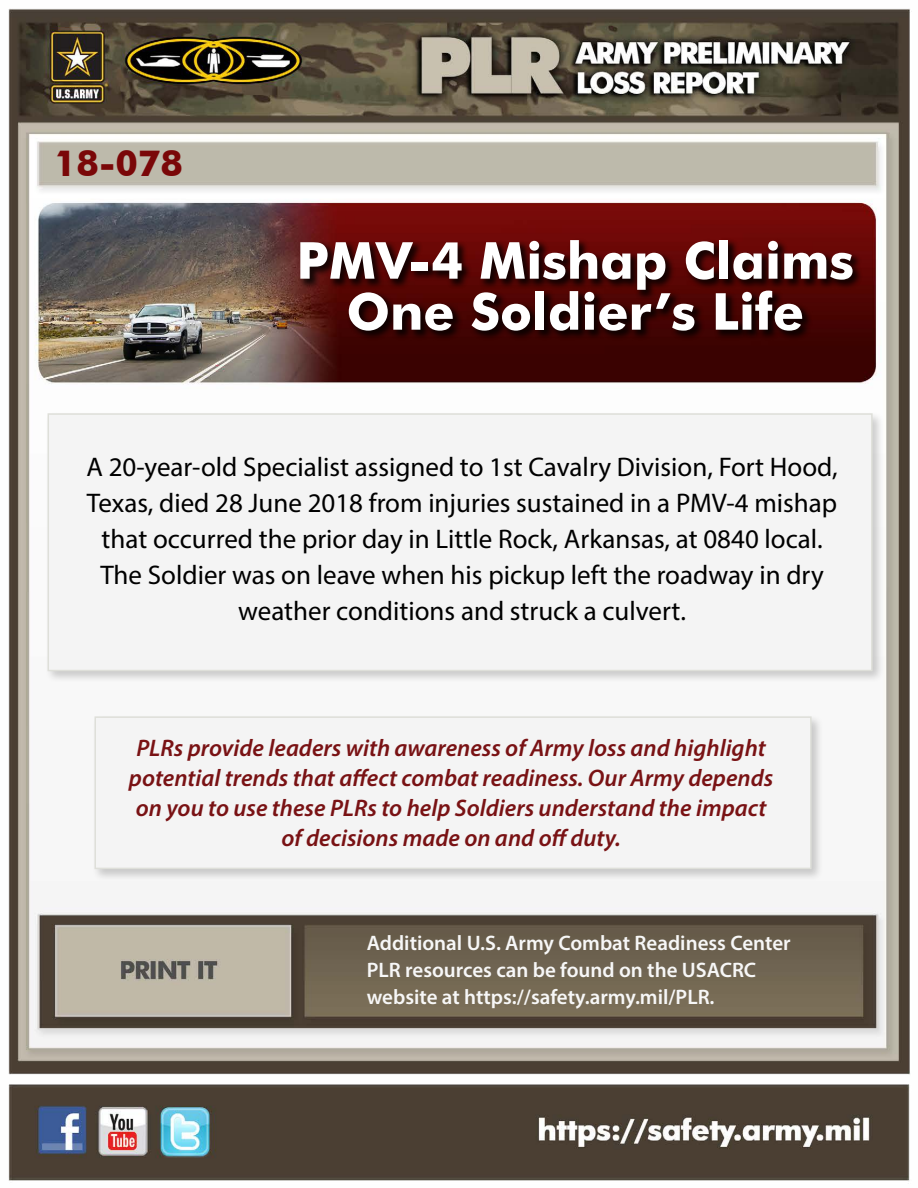
<style>
.page{position:relative;width:918px;height:1188px;background:#fff}
.page>*{position:absolute;margin:0;border:0;box-sizing:border-box;transform-origin:0 0}
.t1{font:700 51px/51px "Futura BT";color:#fff;text-align:center}
.t2{font:700 36px "Futura BT";color:#7a0708}
.t3{font:27px/36px "Myriad Pro";color:#000;text-align:center}
.t4{font:italic 600 24px/30px "Myriad Pro";color:#791214;text-align:center}
.t5{font:600 21px/27px "Myriad Pro";color:#f7f7f7}
</style>
<div class="page">
<img style="left:8px;top:9px;width:902px;height:1172px">
<div style="left:45px;top:410px;width:840px;height:274px;background:#000;opacity:.2"></div>
<div style="left:48px;top:413px;width:825px;height:258px;background:#f4f4f4;border:2px solid #dedfd9"></div>
<div style="left:298px;top:238px;width:565px;height:103px;background:#000;opacity:.78"></div>
<div style="left:92px;top:714px;width:732px;height:167px;background:#000;opacity:.2"></div>
<div style="left:94px;top:716px;width:718px;height:153px;background:#f4f4f4;border:2px solid #dedfd9"></div>
<h2 class="t2" style="left:54px;top:141px;width:130px">18-078</h2>
<h1 class="t1" style="left:296px;top:235px;width:559px">PMV-4 Mishap Claims<br>One Soldier’s Life</h1>
<p class="t3" style="left:86px;top:449px;width:753px">A 20-year-old Specialist assigned to 1st Cavalry Division, Fort Hood, Texas, died 28 June 2018 from injuries sustained in a PMV-4 mishap that occurred the prior day in Little Rock, Arkansas, at 0840 local.<br>The Soldier was on leave when his pickup left the roadway in dry weather conditions and struck a culvert.</p>
<p class="t4" style="left:129px;top:732px;width:646px">PLRs provide leaders with awareness of Army loss and highlight potential trends that affect combat readiness. Our Army depends on you to use these PLRs to help Soldiers understand the impact of decisions made on and off duty.</p>
<p class="t5" style="left:367px;top:929px;width:425px">Additional U.S. Army Combat Readiness Center<br>PLR resources can be found on the USACRC website at https://safety.army.mil/PLR.</p>
</div>
